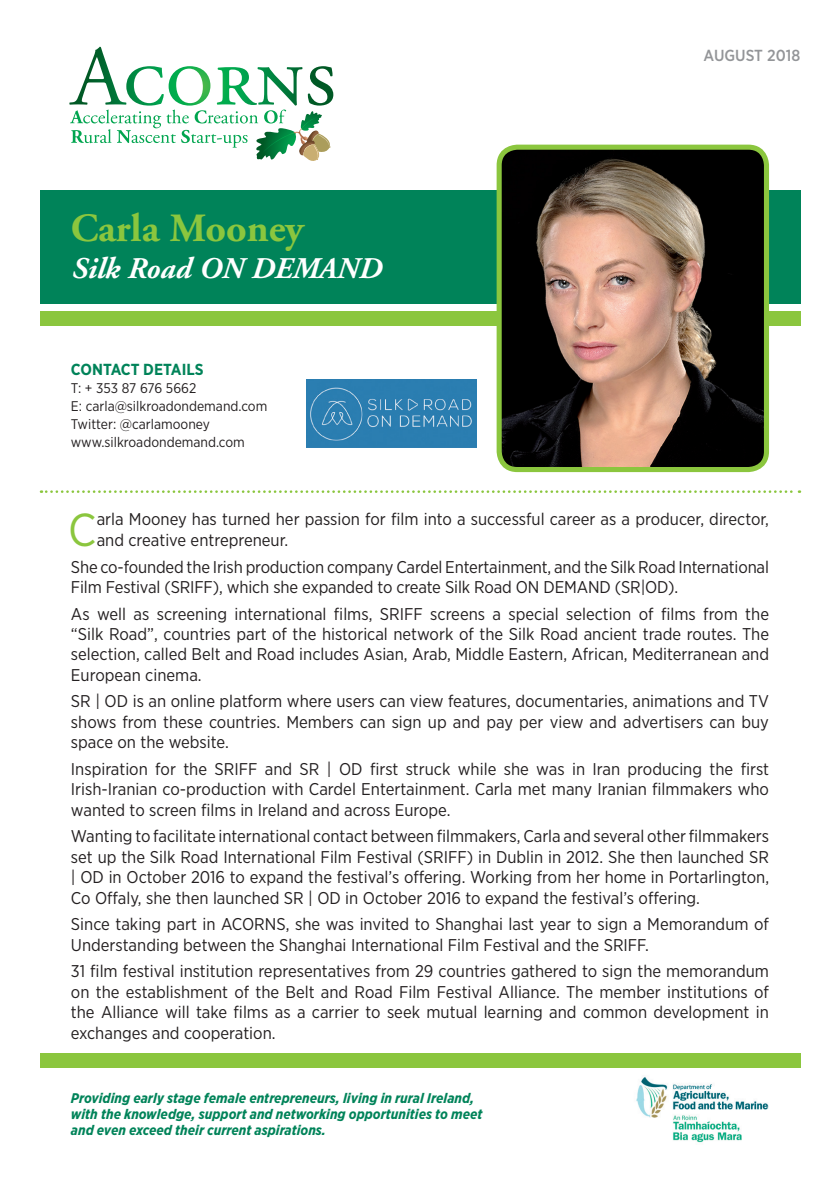
<style>
.page{position:relative;width:840px;height:1191px;background:#fff}
.page>*{position:absolute;margin:0;border:0;box-sizing:border-box;transform-origin:0 0}
.t1{font:46.2px "Gotham Narrow";color:#8bc63e}
.t2{font:700 40px "Adobe Garamond";color:#8bc63e}
.t3{font:italic 700 30px "Adobe Garamond";color:#fff}
.t4{font:17px/20.4px "Gotham Narrow";color:#231f20;text-align:justify}
.t5{font:700 16px "Gotham Narrow";color:#008359}
.t6{font:500 16px "Gotham Narrow";color:#939598}
.t7{font:italic 700 14px/16px "Gotham Narrow";color:#008359}
.t8{font:14px/18px "Gotham Narrow";color:#231f20}
</style>
<div class="page">
<svg style="left:69px;top:47px;width:264px;height:114px"></svg>
<div style="left:40px;top:1052px;width:759px;height:15px;background:#8bc63e"></div>
<div style="left:40px;top:190px;width:759px;height:114px;background:#008359"></div>
<div style="left:40px;top:311px;width:759px;height:15px;background:#8bc63e"></div>
<img style="left:502px;top:149px;width:264px;height:318px">
<div style="left:496px;top:145px;width:272px;height:327px;border:5px solid #8bc63e;border-radius:18px"></div>
<svg style="left:41px;top:490px;width:758px;height:3px"></svg>
<img style="left:306px;top:380px;width:170px;height:68px">
<img style="left:636px;top:1076px;width:133px;height:67px">
<h2 class="t2" style="left:71px;top:206px;width:234px">Carla Mooney</h2>
<h3 class="t3" style="left:71px;top:252px;width:311px">Silk Road ON DEMAND</h3>
<p class="t5" style="left:71px;top:359px;width:134px">CONTACT DETAILS</p>
<p class="t8" style="left:71px;top:379px;width:198px">T: + 353 87 676 5662<br>E: carla@silkroadondemand.com<br>Twitter: @carlamooney www.silkroadondemand.com</p>
<p class="t6" style="left:703px;top:45px;width:98px">AUGUST 2018</p>
<h1 class="t1" style="left:68px;top:501px;width:30px">C</h1>
<p class="t4" style="left:97px;top:509px;width:673px">arla Mooney has turned her passion for film into a successful career as a producer, director, and creative entrepreneur.</p>
<p class="t4" style="left:71px;top:556px;width:699px">She co-founded the Irish production company Cardel Entertainment, and the Silk Road International<br>Film Festival (SRIFF), which she expanded to create Silk Road ON DEMAND (SR|OD).</p>
<p class="t4" style="left:71px;top:603px;width:699px">As well as screening international films, SRIFF screens a special selection of films from the “Silk Road”, countries part of the historical network of the Silk Road ancient trade routes. The selection, called Belt and Road includes Asian, Arab, Middle Eastern, African, Mediterranean and European cinema.</p>
<p class="t4" style="left:71px;top:691px;width:699px">SR | OD is an online platform where users can view features, documentaries, animations and TV shows from these countries. Members can sign up and pay per view and advertisers can buy space on the website.</p>
<p class="t4" style="left:71px;top:758px;width:699px">Inspiration for the SRIFF and SR | OD first struck while she was in Iran producing the first Irish-Iranian co-production with Cardel Entertainment. Carla met many Iranian filmmakers who wanted to screen films in Ireland and across Europe.</p>
<p class="t4" style="left:71px;top:826px;width:699px">Wanting to facilitate international contact between filmmakers, Carla and several other filmmakers set up the Silk Road International Film Festival (SRIFF) in Dublin in 2012. She then launched SR | OD in October 2016 to expand the festival’s offering. Working from her home in Portarlington, Co Offaly, she then launched SR | OD in October 2016 to expand the festival’s offering.</p>
<p class="t4" style="left:71px;top:913px;width:699px">Since taking part in ACORNS, she was invited to Shanghai last year to sign a Memorandum of<br>Understanding between the Shanghai International Film Festival and the SRIFF.</p>
<p class="t4" style="left:71px;top:960px;width:699px">31 film festival institution representatives from 29 countries gathered to sign the memorandum on the establishment of the Belt and Road Film Festival Alliance. The member institutions of the Alliance will take films as a carrier to seek mutual learning and common development in exchanges and cooperation.</p>
<p class="t7" style="left:71px;top:1089px;width:413px">Providing early stage female entrepreneurs, living in rural Ireland, with the knowledge, support and networking opportunities to meet and even exceed their current aspirations.</p>
</div>
